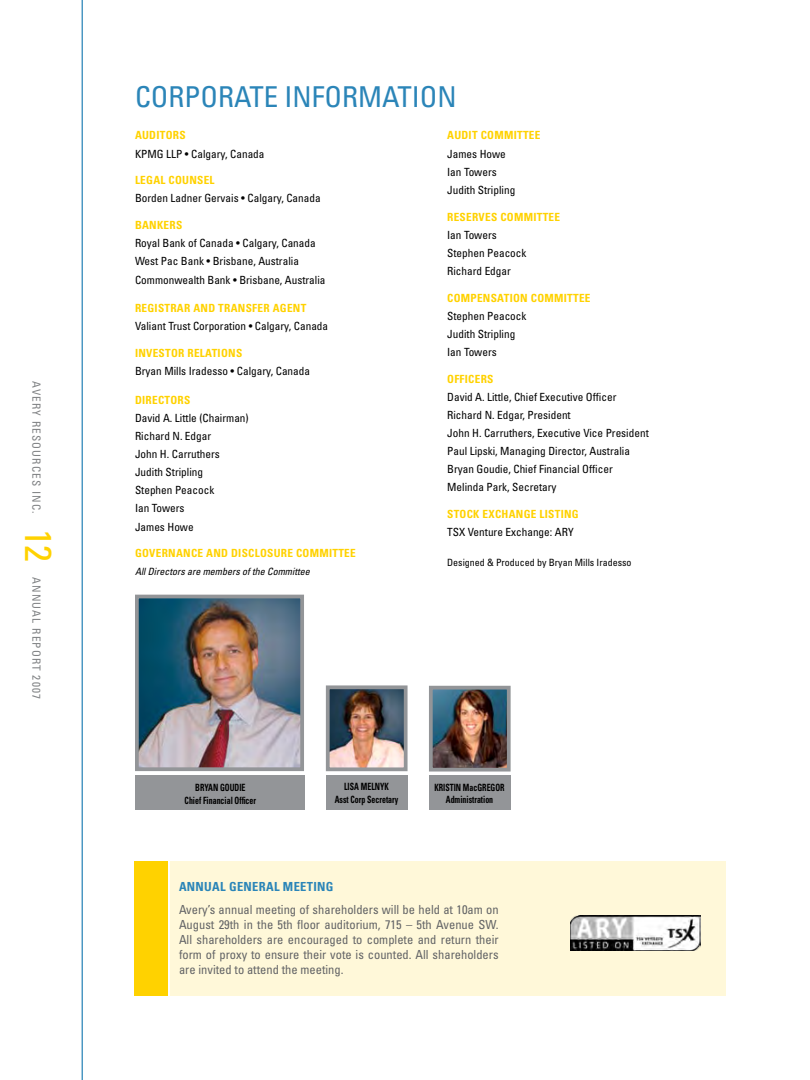
<style>
.page{position:relative;width:810px;height:1080px;background:#fff}
.page>*{position:absolute;margin:0;border:0;box-sizing:border-box;transform-origin:0 0}
.t1{font:condensed 37.5px "Univers";color:#ffd200}
.t2{font:condensed 28.75px "Univers";color:#2b85b8}
.t3{font:condensed 12.5px/15px "Univers";color:#636466;text-align:justify}
.t4{font:700 condensed 12.5px "Univers";letter-spacing:.025em;color:#2b85b8}
.t5{font:condensed 11.25px/18.1px "Univers";color:#000}
.t6{font:700 condensed 11.25px "Univers";letter-spacing:.025em;color:#ffd200}
.t7{font:condensed 11.25px "Univers";letter-spacing:.1em;color:#808284}
.t8{font:700 condensed 10px/12.5px "Univers";color:#000;text-align:center;scale:.79 1}
.t9{font:condensed 10px "Univers";color:#000}
.t10{font:italic condensed 10px "Univers";color:#000}
</style>
<div class="page">
<div style="left:429px;top:776px;width:82px;height:34px;background:#939598"></div>
<div style="left:326px;top:776px;width:81px;height:34px;background:#939598"></div>
<img style="left:434px;top:691px;width:72px;height:76px">
<div style="left:429px;top:686px;width:82px;height:86px;border:4px solid #939598"></div>
<img style="left:140px;top:600px;width:159px;height:166px">
<div style="left:135px;top:595px;width:169px;height:176px;border:4px solid #939598"></div>
<div style="left:135px;top:776px;width:169px;height:34px;background:#939598"></div>
<img style="left:331px;top:690px;width:72px;height:76px">
<div style="left:326px;top:685px;width:82px;height:86px;border:4px solid #939598"></div>
<div style="left:135px;top:861px;width:33px;height:135px;background:#ffd200"></div>
<div style="left:170px;top:861px;width:556px;height:135px;background:#fff8d9"></div>
<hr style="left:82px;top:0;width:1px;height:1080px;background:#2b85b8">
<img style="left:570px;top:916px;width:131px;height:35px">
<p class="t7" style="left:44px;top:381px;width:134px;rotate:90deg">AVERY RESOURCES INC.</p>
<h1 class="t1" style="left:62px;top:529px;width:35px;rotate:90deg">12</h1>
<p class="t7" style="left:44px;top:577px;width:123px;rotate:90deg">ANNUAL REPORT 2007</p>
<h2 class="t2" style="left:135px;top:79px;width:323px">CORPORATE INFORMATION</h2>
<p class="t6" style="left:447px;top:129px;width:95px">AUDIT COMMITTEE</p>
<p class="t5" style="left:447px;top:144px;width:70px">James Howe<br>Ian Towers<br>Judith Stripling</p>
<p class="t6" style="left:447px;top:210px;width:114px">RESERVES COMMITTEE</p>
<p class="t5" style="left:447px;top:225px;width:81px">Ian Towers<br>Stephen Peacock<br>Richard Edgar</p>
<p class="t6" style="left:447px;top:291px;width:145px">COMPENSATION COMMITTEE</p>
<p class="t5" style="left:447px;top:307px;width:81px">Stephen Peacock<br>Judith Stripling<br>Ian Towers</p>
<p class="t6" style="left:447px;top:372px;width:48px">OFFICERS</p>
<p class="t5" style="left:447px;top:388px;width:203px">David A. Little, Chief Executive Officer Richard N. Edgar, President<br>John H. Carruthers, Executive Vice President Paul Lipski, Managing Director, Australia Bryan Goudie, Chief Financial Officer Melinda Park, Secretary</p>
<p class="t6" style="left:447px;top:507px;width:133px">STOCK EXCHANGE LISTING</p>
<p class="t5" style="left:447px;top:523px;width:128px">TSX Venture Exchange: ARY</p>
<p class="t9" style="left:447px;top:556px;width:186px">Designed &amp; Produced by Bryan Mills Iradesso</p>
<p class="t6" style="left:135px;top:129px;width:52px">AUDITORS</p>
<p class="t5" style="left:135px;top:144px;width:131px">KPMG LLP • Calgary, Canada</p>
<p class="t6" style="left:135px;top:173px;width:81px">LEGAL COUNSEL</p>
<p class="t5" style="left:135px;top:189px;width:187px">Borden Ladner Gervais • Calgary, Canada</p>
<p class="t6" style="left:135px;top:218px;width:49px">BANKERS</p>
<p class="t5" style="left:135px;top:234px;width:192px">Royal Bank of Canada • Calgary, Canada<br>West Pac Bank • Brisbane, Australia<br>Commonwealth Bank • Brisbane, Australia</p>
<p class="t6" style="left:135px;top:301px;width:173px">REGISTRAR AND TRANSFER AGENT</p>
<p class="t5" style="left:135px;top:317px;width:195px">Valiant Trust Corporation • Calgary, Canada</p>
<p class="t6" style="left:135px;top:346px;width:109px">INVESTOR RELATIONS</p>
<p class="t5" style="left:135px;top:362px;width:177px">Bryan Mills Iradesso • Calgary, Canada</p>
<p class="t6" style="left:135px;top:393px;width:57px">DIRECTORS</p>
<p class="t5" style="left:135px;top:409px;width:115px">David A. Little (Chairman)<br>Richard N. Edgar<br>John H. Carruthers<br>Judith Stripling<br>Stephen Peacock<br>Ian Towers<br>James Howe</p>
<p class="t6" style="left:135px;top:546px;width:222px">GOVERNANCE AND DISCLOSURE COMMITTEE</p>
<p class="t10" style="left:135px;top:565px;width:176px">All Directors are members of the Committee</p>
<p class="t8" style="left:185px;top:781px;width:92px">BRYAN GOUDIE<br>Chief Financial Officer</p>
<p class="t8" style="left:335px;top:780px;width:82px">LISA MELNYK<br>Asst Corp Secretary</p>
<p class="t8" style="left:434px;top:781px;width:90px">KRISTIN MacGREGOR<br>Administration</p>
<p class="t4" style="left:179px;top:879px;width:156px">ANNUAL GENERAL MEETING</p>
<p class="t3" style="left:179px;top:902px;width:321px">Avery’s annual meeting of shareholders will be held at 1 0am on August 29th in the 5th floor auditorium, 71 5 – 5th Avenue SW.<br>All shareholders are encouraged to complete and return their form of proxy to ensure their vote is counted. All shareholders are invited to attend the meeting.</p>
</div>
